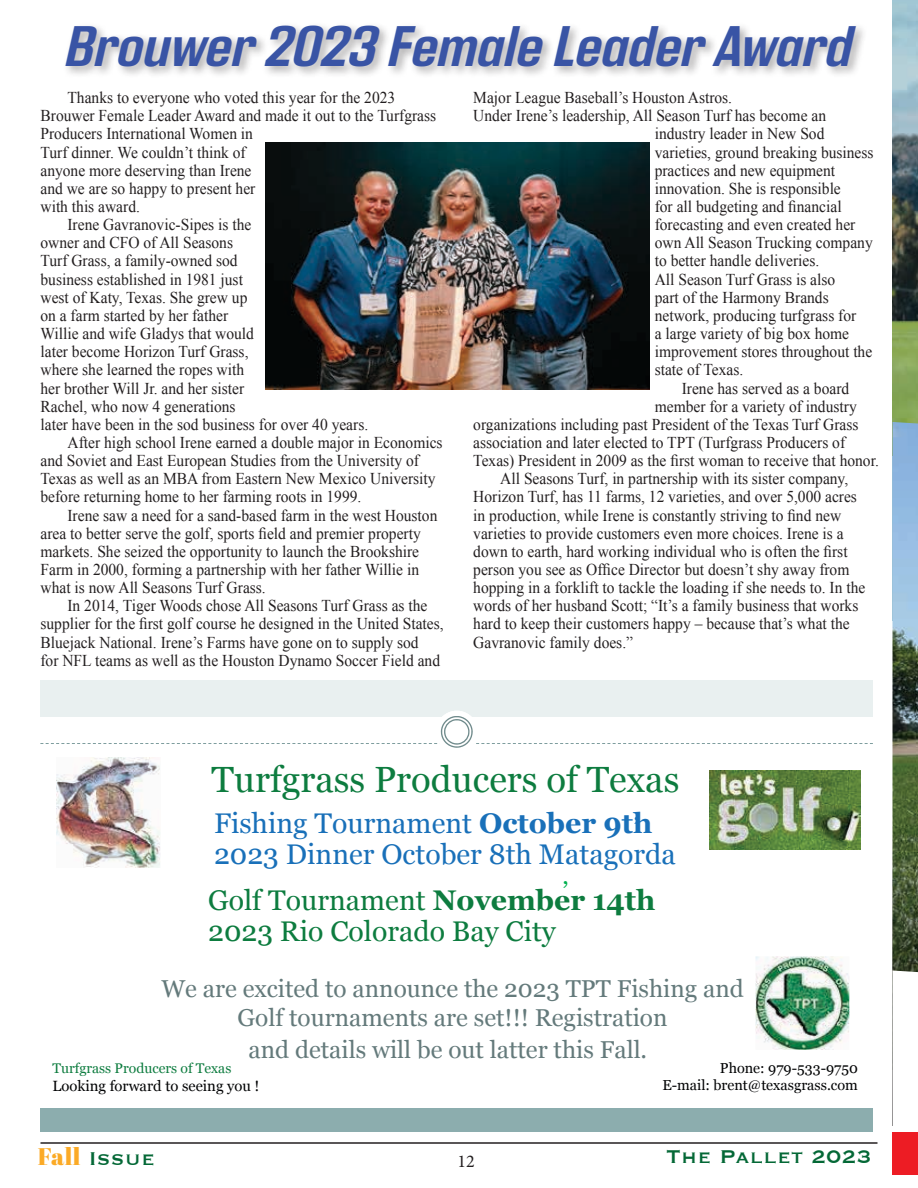
<style>
.page{position:relative;width:918px;height:1188px;background:#fff}
.page>*{position:absolute;margin:0;border:0;box-sizing:border-box;transform-origin:0 0}
.t1{font:italic 700 57px "Address Sans Pro";color:#3954a5;scale:.84 1}
.t2{font:36.45px "Georgia";color:#0d7c3f}
.t3{font:28.35px/30.5px "Georgia";color:#1970b9}
.t4{font:28.35px/30.5px "Georgia";color:#0d7c3f}
.t5{font:24.45px/29px "Georgia";color:#647a7b;text-align:center}
.t6{font:24px "Copperplate";letter-spacing:.02em;color:#046836}
.t7{font:23.4px "Georgia";color:#1970b9}
.t8{font:23.4px "Georgia";color:#00b14f}
.t9{font:18px "Minion Pro";color:#231f20}
.t10{font:16.5px "Times New Roman";color:#231f20;scale:.94 1}
.t11{font:14.85px "Georgia";color:#020304}
.t12{font:14.4px/17px "Georgia";color:#020304;text-align:right}
.t13{font:13.95px "Georgia";color:#0d7c3f}
.s1{font-weight:700}
.s2{font-family:"Abril Fatface";color:#fbaa26}
</style>
<div class="page">
<hr style="left:40px;top:1142px;width:838px;height:2px;background:#231f20">
<img style="left:892px;top:0;width:26px;height:422px">
<img style="left:892px;top:422px;width:26px;height:344px">
<svg style="left:892px;top:766px;width:26px;height:205px;background:#495d36"></svg>
<svg style="left:872px;top:971px;width:46px;height:204px"></svg>
<div style="left:62px;top:22px;width:806px;height:57px;background:#231f20;opacity:.35"></div>
<div style="left:40px;top:680px;width:833px;height:37px;background:#e9f0f0"></div>
<div style="left:40px;top:1108px;width:833px;height:24px;background:#8cadae"></div>
<svg style="left:40px;top:711px;width:833px;height:37px"></svg>
<img style="left:755px;top:956px;width:94px;height:94px">
<img style="left:57px;top:757px;width:103px;height:110px">
<img style="left:709px;top:771px;width:151px;height:78px">
<img style="left:266px;top:143px;width:384px;height:246px">
<h1 class="t1" style="left:66px;top:14px;width:938px">Brouwer 2023 Female Leader Award</h1>
<p class="t10" style="left:68px;top:87px;width:350px">Thanks to everyone who voted this year for the 2023</p>
<p class="t10" style="left:40px;top:105px;width:423px">Brouwer Female Leader Award and made it out to the Turfgrass</p>
<p class="t10" style="left:40px;top:123px;width:228px">Producers International Women in</p>
<p class="t10" style="left:40px;top:141px;width:220px">Turf dinner. We couldn’t think of</p>
<p class="t10" style="left:40px;top:159px;width:226px">anyone more deserving than Irene</p>
<p class="t10" style="left:40px;top:177px;width:230px">and we are so happy to present her</p>
<p class="t10" style="left:40px;top:195px;width:107px">with this award.</p>
<p class="t10" style="left:68px;top:214px;width:197px">Irene Gavranovic-Sipes is the</p>
<p class="t10" style="left:40px;top:232px;width:206px">owner and CFO of All Seasons</p>
<p class="t10" style="left:40px;top:250px;width:211px">Turf Grass, a family-owned sod</p>
<p class="t10" style="left:40px;top:268px;width:217px">business established in 1981 just</p>
<p class="t10" style="left:40px;top:286px;width:222px">west of Katy, Texas. She grew up</p>
<p class="t10" style="left:40px;top:304px;width:201px">on a farm started by her father</p>
<p class="t10" style="left:40px;top:322px;width:229px">Willie and wife Gladys that would</p>
<p class="t10" style="left:40px;top:341px;width:223px">later become Horizon Turf Grass,</p>
<p class="t10" style="left:40px;top:359px;width:218px">where she learned the ropes with</p>
<p class="t10" style="left:40px;top:377px;width:218px">her brother Will Jr. and her sister</p>
<p class="t10" style="left:40px;top:395px;width:209px">Rachel, who now 4 generations</p>
<p class="t10" style="left:40px;top:413px;width:350px">later have been in the sod business for over 40 years.</p>
<p class="t10" style="left:68px;top:431px;width:401px">After high school Irene earned a double major in Economics</p>
<p class="t10" style="left:40px;top:450px;width:404px">and Soviet and East European Studies from the University of</p>
<p class="t10" style="left:40px;top:468px;width:422px">Texas as well as an MBA from Eastern New Mexico University</p>
<p class="t10" style="left:40px;top:486px;width:343px">before returning home to her farming roots in 1999.</p>
<p class="t10" style="left:68px;top:504px;width:395px">Irene saw a need for a sand-based farm in the west Houston</p>
<p class="t10" style="left:40px;top:522px;width:406px">area to better serve the golf, sports field and premier property</p>
<p class="t10" style="left:40px;top:540px;width:404px">markets. She seized the opportunity to launch the Brookshire</p>
<p class="t10" style="left:40px;top:558px;width:404px">Farm in 2000, forming a partnership with her father Willie in</p>
<p class="t10" style="left:40px;top:577px;width:241px">what is now All Seasons Turf Grass.</p>
<p class="t10" style="left:68px;top:595px;width:384px">In 2014, Tiger Woods chose All Seasons Turf Grass as the</p>
<p class="t10" style="left:40px;top:613px;width:430px">supplier for the first golf course he designed in the United States,</p>
<p class="t10" style="left:40px;top:631px;width:404px">Bluejack National. Irene’s Farms have gone on to supply sod</p>
<p class="t10" style="left:40px;top:649px;width:427px">for NFL teams as well as the Houston Dynamo Soccer Field and</p>
<p class="t10" style="left:473px;top:87px;width:277px">Major League Baseball’s Houston Astros.</p>
<p class="t10" style="left:473px;top:105px;width:377px">Under Irene’s leadership, All Season Turf has become an</p>
<p class="t10" style="left:655px;top:123px;width:182px">industry leader in New Sod</p>
<p class="t10" style="left:655px;top:141px;width:234px">varieties, ground breaking business</p>
<p class="t10" style="left:655px;top:159px;width:193px">practices and new equipment</p>
<p class="t10" style="left:655px;top:177px;width:199px">innovation. She is responsible</p>
<p class="t10" style="left:655px;top:195px;width:200px">for all budgeting and financial</p>
<p class="t10" style="left:655px;top:214px;width:215px">forecasting and even created her</p>
<p class="t10" style="left:655px;top:232px;width:233px">own All Season Trucking company</p>
<p class="t10" style="left:655px;top:250px;width:177px">to better handle deliveries.</p>
<p class="t10" style="left:655px;top:268px;width:194px">All Season Turf Grass is also</p>
<p class="t10" style="left:655px;top:286px;width:187px">part of the Harmony Brands</p>
<p class="t10" style="left:655px;top:304px;width:216px">network, producing turfgrass for</p>
<p class="t10" style="left:655px;top:322px;width:208px">a large variety of big box home</p>
<p class="t10" style="left:655px;top:341px;width:233px">improvement stores throughout the</p>
<p class="t10" style="left:655px;top:359px;width:96px">state of Texas.</p>
<p class="t10" style="left:682px;top:377px;width:180px">Irene has served as a board</p>
<p class="t10" style="left:655px;top:395px;width:216px">member for a variety of industry</p>
<p class="t10" style="left:473px;top:413px;width:411px">organizations including past President of the Texas Turf Grass</p>
<p class="t10" style="left:473px;top:431px;width:397px">association and later elected to TPT (Turfgrass Producers of</p>
<p class="t10" style="left:473px;top:450px;width:433px">Texas) President in 2009 as the first woman to receive that honor.</p>
<p class="t10" style="left:500px;top:468px;width:372px">All Seasons Turf, in partnership with its sister company,</p>
<p class="t10" style="left:473px;top:486px;width:410px">Horizon Turf, has 11 farms, 12 varieties, and over 5,000 acres</p>
<p class="t10" style="left:473px;top:504px;width:393px">in production, while Irene is constantly striving to find new</p>
<p class="t10" style="left:473px;top:522px;width:396px">varieties to provide customers even more choices. Irene is a</p>
<p class="t10" style="left:473px;top:540px;width:400px">down to earth, hard working individual who is often the first</p>
<p class="t10" style="left:473px;top:558px;width:402px">person you see as Office Director but doesn’t shy away from</p>
<p class="t10" style="left:473px;top:577px;width:419px">hopping in a forklift to tackle the loading if she needs to. In the</p>
<p class="t10" style="left:473px;top:595px;width:411px">words of her husband Scott; “It’s a family business that works</p>
<p class="t10" style="left:473px;top:613px;width:402px">hard to keep their customers happy – because that’s what the</p>
<p class="t10" style="left:473px;top:631px;width:171px">Gavranovic family does.”</p>
<h2 class="t2" style="left:212px;top:752px;width:469px">Turfgrass Producers of Texas</h2>
<h3 class="t7" style="left:633px;top:795px;width:8px">,</h3>
<h3 class="t3" style="left:214px;top:807px;width:463px">Fishing Tournament <span class="s1">October 9th<br></span>2023 Dinner October 8th Matagorda</h3>
<h3 class="t8" style="left:563px;top:859px;width:8px">,</h3>
<h3 class="t4" style="left:208px;top:884px;width:449px">Golf Tournament <span class="s1">November 14th<br></span>2023 Rio Colorado Bay City</h3>
<h3 class="t5" style="left:161px;top:973px;width:584px">We are excited to announce the 2023 TPT Fishing and<br>Golf tournaments are set!!! Registration</h3>
<h3 class="t5" style="left:249px;top:1034px;width:400px">and details will be out latter this Fall.</h3>
<p class="t13" style="left:52px;top:1058px;width:180px">Turfgrass Producers of Texas</p>
<p class="t11" style="left:52px;top:1075px;width:209px">Looking forward to seeing you !</p>
<p class="t12" style="left:663px;top:1059px;width:197px">Phone: 979-533-9750<br>E-mail: brent@texasgrass.com</p>
<h3 class="t6" style="left:38px;top:1143px;width:118px"><span class="s2">Fall</span> Issue</h3>
<p class="t9" style="left:457px;top:1149px;width:19px">12</p>
<h3 class="t6" style="left:666px;top:1140px;width:207px">The Pallet 2023</h3>
</div>
